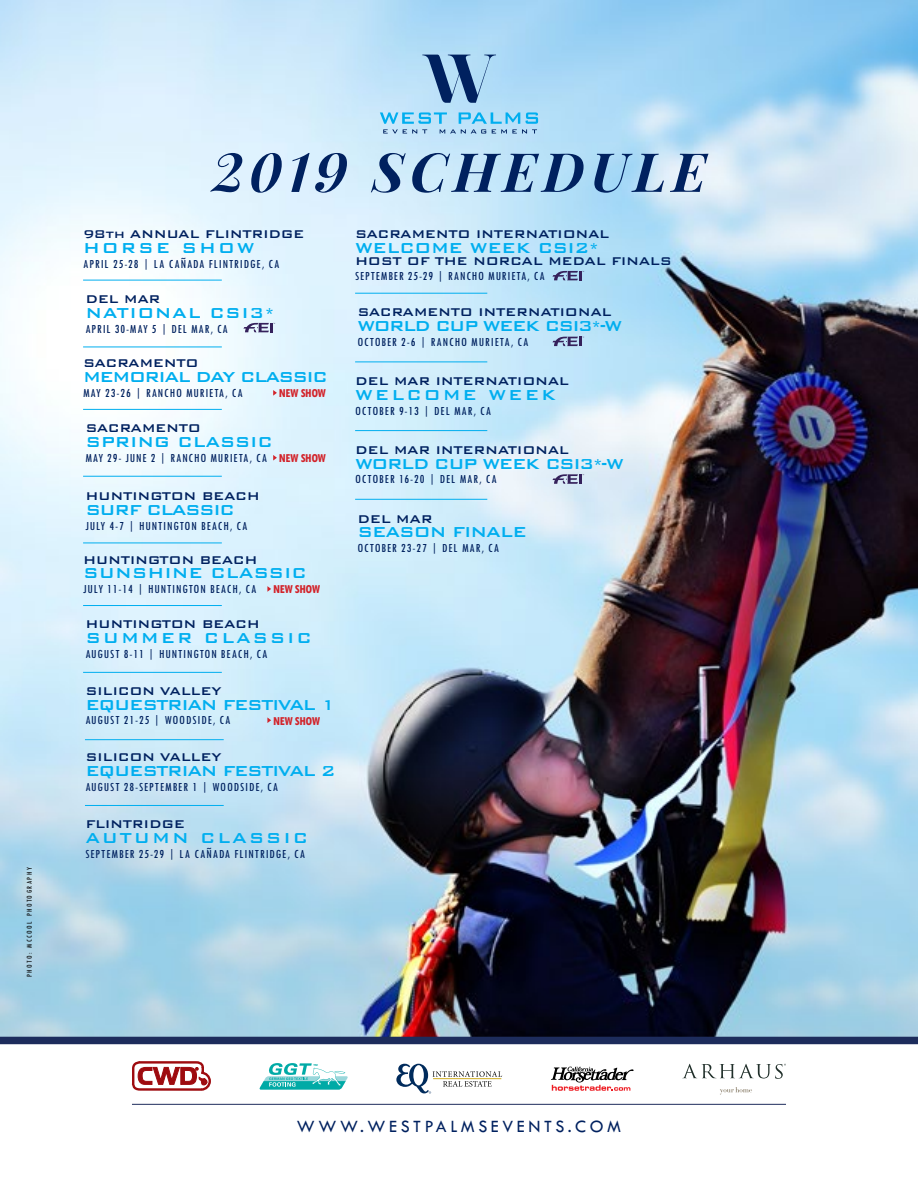
<style>
.page{position:relative;width:918px;height:1188px;background:#fff}
.page>*{position:absolute;margin:0;border:0;box-sizing:border-box;transform-origin:0 0}
.t1{font:italic 700 54px "Playfair Display";letter-spacing:.11em;color:#00215f}
.t2{font:500 19.35px "Bank Gothic BT";letter-spacing:-.07em;color:#00aeef}
.t3{font:500 19.35px "Bank Gothic BT";letter-spacing:.1em;color:#00aeef}
.t4{font:500 19.35px "Bank Gothic BT";letter-spacing:-.08em;color:#00aeef}
.t5{font:500 19.35px "Bank Gothic BT";letter-spacing:-.075em;color:#00aeef}
.t6{font:500 19.35px "Bank Gothic BT";letter-spacing:-.02em;color:#00aeef}
.t7{font:500 19.35px "Bank Gothic BT";color:#00aeef}
.t8{font:500 19.35px "Bank Gothic BT";letter-spacing:-.01em;color:#00aeef}
.t9{font:500 19.35px "Bank Gothic BT";letter-spacing:.03em;color:#00aeef}
.t10{font:500 19.35px "Bank Gothic BT";letter-spacing:-.05em;color:#00aeef}
.t11{font:18px "Tw Cen MT Std";letter-spacing:.2em;color:#00215f}
.t12{font:500 15px "Bank Gothic BT";letter-spacing:-.025em;color:#00215f}
.t13{font:500 condensed 12.9px "Tw Cen MT Std";letter-spacing:.075em;color:#00215f}
.t14{font:700 condensed 12.9px "Tw Cen MT Pro";letter-spacing:-.03em;color:#d2232a}
.t15{font:500 condensed 7.8px "Tw Cen MT Std";letter-spacing:.2em;color:#000}
.t16{font:700 2.85px "Univers";color:#00aaa6}
</style>
<div class="page">
<svg style="left:720px;top:1087px;width:32px;height:8px"></svg>
<svg style="left:682px;top:1064px;width:104px;height:15px"></svg>
<img style="left:0;top:0;width:918px;height:1037px">
<svg style="left:396px;top:1064px;width:106px;height:30px"></svg>
<hr style="left:83px;top:605px;width:139px;height:1px;background:#00aeef">
<hr style="left:83px;top:409px;width:139px;height:1px;background:#00aeef">
<hr style="left:83px;top:280px;width:139px;height:1px;background:#00aeef">
<hr style="left:355px;top:499px;width:132px;height:1px;background:#00aeef">
<hr style="left:355px;top:293px;width:132px;height:1px;background:#00aeef">
<hr style="left:85px;top:739px;width:139px;height:1px;background:#00aeef">
<hr style="left:83px;top:672px;width:139px;height:1px;background:#00aeef">
<hr style="left:83px;top:476px;width:139px;height:1px;background:#00aeef">
<hr style="left:83px;top:347px;width:139px;height:1px;background:#00aeef">
<hr style="left:83px;top:543px;width:139px;height:1px;background:#00aeef">
<hr style="left:355px;top:362px;width:132px;height:1px;background:#00aeef">
<hr style="left:85px;top:805px;width:139px;height:1px;background:#00aeef">
<hr style="left:355px;top:430px;width:132px;height:1px;background:#00aeef">
<svg style="left:131px;top:1061px;width:80px;height:30px"></svg>
<svg style="left:259px;top:1063px;width:89px;height:27px"></svg>
<svg style="left:380px;top:112px;width:158px;height:22px"></svg>
<svg style="left:422px;top:55px;width:74px;height:48px"></svg>
<svg style="left:243px;top:323px;width:32px;height:9px"></svg>
<svg style="left:552px;top:271px;width:32px;height:9px"></svg>
<svg style="left:552px;top:337px;width:32px;height:9px"></svg>
<svg style="left:552px;top:474px;width:32px;height:10px"></svg>
<svg style="left:273px;top:390px;width:4px;height:6px"></svg>
<svg style="left:273px;top:455px;width:4px;height:6px"></svg>
<svg style="left:267px;top:586px;width:4px;height:6px"></svg>
<svg style="left:267px;top:717px;width:4px;height:6px"></svg>
<div style="left:0;top:1037px;width:918px;height:7px;background:#1d2c5c"></div>
<hr style="left:132px;top:1104px;width:654px;height:1px;background:#1d2c5c">
<svg style="left:551px;top:1067px;width:83px;height:24px"></svg>
<p class="t15" style="left:25px;top:977px;width:111px;rotate:-90deg">PHOTO: MCCOOL PHOTOGRAPHY</p>
<h1 class="t1" style="left:212px;top:135px;width:496px">2019 SCHEDULE</h1>
<p class="t12" style="left:83px;top:226px;width:223px">98th ANNUAL FLINTRIDGE</p>
<h2 class="t3" style="left:83px;top:237px;width:173px">HORSE SHOW</h2>
<p class="t13" style="left:83px;top:257px;width:198px">APRIL 25-28 | LA CAÑADA FLINTRIDGE, CA</p>
<p class="t12" style="left:85px;top:291px;width:77px">DEL MAR</p>
<h2 class="t9" style="left:85px;top:302px;width:191px">NATIONAL CSI3*</h2>
<p class="t13" style="left:85px;top:322px;width:144px">APRIL 30-MAY 5 | DEL MAR, CA</p>
<p class="t12" style="left:83px;top:355px;width:117px">SACRAMENTO</p>
<h2 class="t5" style="left:83px;top:367px;width:246px">MEMORIAL DAY CLASSIC</h2>
<p class="t13" style="left:83px;top:386px;width:161px">MAY 23-26 | RANCHO MURIETA, CA</p>
<p class="t14" style="left:279px;top:386px;width:49px">NEW SHOW</p>
<p class="t12" style="left:85px;top:420px;width:117px">SACRAMENTO</p>
<h2 class="t8" style="left:85px;top:431px;width:189px">SPRING CLASSIC</h2>
<p class="t13" style="left:85px;top:451px;width:183px">MAY 29- JUNE 2 | RANCHO MURIETA, CA</p>
<p class="t14" style="left:279px;top:451px;width:49px">NEW SHOW</p>
<p class="t12" style="left:85px;top:488px;width:176px">HUNTINGTON BEACH</p>
<h2 class="t2" style="left:85px;top:499px;width:151px">SURF CLASSIC</h2>
<p class="t13" style="left:85px;top:519px;width:164px">JULY 4-7 | HUNTINGTON BEACH, CA</p>
<p class="t12" style="left:83px;top:551px;width:176px">HUNTINGTON BEACH</p>
<h2 class="t7" style="left:83px;top:563px;width:225px">SUNSHINE CLASSIC</h2>
<p class="t13" style="left:83px;top:583px;width:175px">JULY 11-14 | HUNTINGTON BEACH, CA</p>
<p class="t14" style="left:273px;top:582px;width:49px">NEW SHOW</p>
<p class="t12" style="left:85px;top:616px;width:176px">HUNTINGTON BEACH</p>
<h2 class="t3" style="left:85px;top:627px;width:228px">SUMMER CLASSIC</h2>
<p class="t13" style="left:85px;top:647px;width:184px">AUGUST 8-11 | HUNTINGTON BEACH, CA</p>
<p class="t12" style="left:85px;top:683px;width:138px">SILICON VALLEY</p>
<h2 class="t2" style="left:85px;top:694px;width:252px">EQUESTRIAN FESTIVAL 1</h2>
<p class="t13" style="left:85px;top:714px;width:147px">AUGUST 21-25 | WOODSIDE, CA</p>
<p class="t14" style="left:273px;top:714px;width:49px">NEW SHOW</p>
<p class="t12" style="left:85px;top:749px;width:138px">SILICON VALLEY</p>
<h2 class="t2" style="left:85px;top:761px;width:252px">EQUESTRIAN FESTIVAL 2</h2>
<p class="t13" style="left:85px;top:780px;width:194px">AUGUST 28-SEPTEMBER 1 | WOODSIDE, CA</p>
<p class="t12" style="left:85px;top:816px;width:101px">FLINTRIDGE</p>
<h2 class="t3" style="left:85px;top:827px;width:224px">AUTUMN CLASSIC</h2>
<p class="t13" style="left:85px;top:847px;width:221px">SEPTEMBER 25-29 | LA CAÑADA FLINTRIDGE, CA</p>
<p class="t12" style="left:355px;top:226px;width:256px">SACRAMENTO INTERNATIONAL</p>
<h2 class="t6" style="left:355px;top:237px;width:245px">WELCOME WEEK CSI2*</h2>
<p class="t12" style="left:355px;top:253px;width:318px">HOST OF THE NORCAL MEDAL FINALS</p>
<p class="t13" style="left:355px;top:269px;width:191px">SEPTEMBER 25-29 | RANCHO MURIETA, CA</p>
<p class="t12" style="left:357px;top:304px;width:256px">SACRAMENTO INTERNATIONAL</p>
<h2 class="t4" style="left:357px;top:316px;width:267px">WORLD CUP WEEK CSI3*-W</h2>
<p class="t13" style="left:357px;top:335px;width:173px">OCTOBER 2-6 | RANCHO MURIETA, CA</p>
<p class="t12" style="left:355px;top:373px;width:216px">DEL MAR INTERNATIONAL</p>
<h2 class="t3" style="left:355px;top:384px;width:203px">WELCOME WEEK</h2>
<p class="t13" style="left:355px;top:404px;width:138px">OCTOBER 9-13 | DEL MAR, CA</p>
<p class="t12" style="left:355px;top:442px;width:216px">DEL MAR INTERNATIONAL</p>
<h2 class="t2" style="left:355px;top:453px;width:271px">WORLD CUP WEEK CSI3*-W</h2>
<p class="t13" style="left:355px;top:473px;width:143px">OCTOBER 16-20 | DEL MAR, CA</p>
<p class="t12" style="left:357px;top:510px;width:77px">DEL MAR</p>
<h2 class="t10" style="left:357px;top:522px;width:171px">SEASON FINALE</h2>
<p class="t13" style="left:357px;top:541px;width:143px">OCTOBER 23-27 | DEL MAR, CA</p>
<p class="t16" style="left:313px;top:1063px;width:6px">TM</p>
<h3 class="t11" style="left:297px;top:1117px;width:326px">WWW.WESTPALMSEVENTS.COM</h3>
</div>
